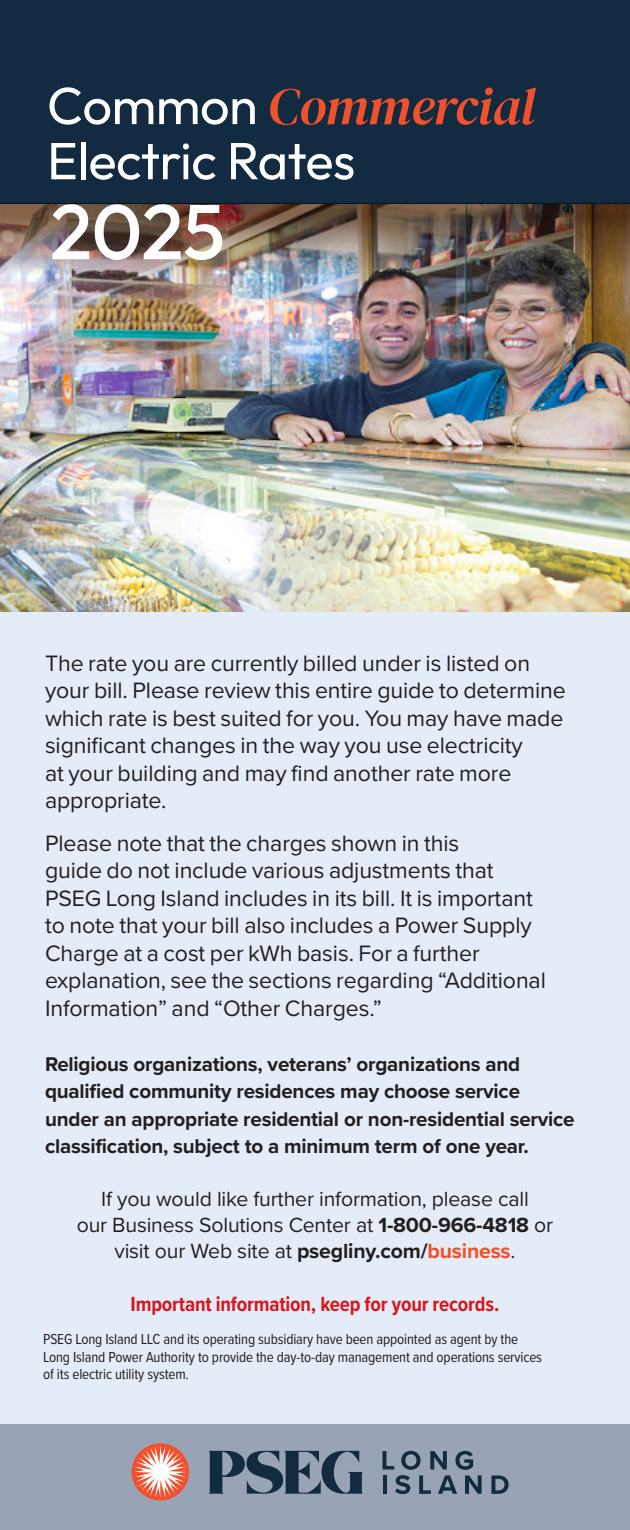
<style>
.page{position:relative;width:630px;height:1530px;background:#fff}
.page>*{position:absolute;margin:0;border:0;box-sizing:border-box;transform-origin:0 0}
._9pt_Reg_Cond{font:500 77.5px "Outfit";color:#fff}
._9pt_Reg_Cond-2{font:italic 52.25px "DM Serif Display";letter-spacing:-.01em;color:#f0502b}
._9pt_Reg_Cond-3{font:52.25px "Outfit";letter-spacing:-.01em;color:#fff}
._9pt_Reg_Cond-4{font:23px/27.5px "Proxima Nova";letter-spacing:-.005em;color:#231f20}
._9pt_Reg_Cond-5{font:21.25px/26.2px "Proxima Nova";letter-spacing:-.01em;color:#231f20;text-align:center}
._9pt_Reg_Cond-6{font:700 21.25px "Proxima Nova Cond";letter-spacing:-.01em;color:#d7171f}
._9pt_Reg_Cond-7{font:700 20.5px/27.5px "Proxima Nova";letter-spacing:-.01em;color:#231f20}
._8pt_Reg_Cond{font:15px/17.5px "Proxima Nova Cond";letter-spacing:-.01em;color:#231f20}
.s1{font-family:"Outfit";font-style:normal;color:#fff}
.s2{font-weight:700}
.s3{font-weight:700;color:#f0502b}
</style>
<div class="page">
<div style="left:0;top:1424px;width:630px;height:106px;background:#99a3b6"></div>
<div style="left:0;top:567px;width:630px;height:857px;background:#e4edf7"></div>
<img style="left:0;top:308px;width:630px;height:303px">
<div style="left:0;top:0;width:630px;height:203px;background:#122b40"></div>
<svg style="left:132px;top:1443px;width:57px;height:57px"></svg>
<svg style="left:134px;top:1446px;width:53px;height:52px;background:#ea9887"></svg>
<svg style="left:208px;top:1450px;width:155px;height:44px"></svg>
<svg style="left:383px;top:1451px;width:99px;height:43px"></svg>
<svg style="left:491px;top:1475px;width:18px;height:19px"></svg>
<img style="left:0;top:203px;width:630px;height:105px">
<p class="_9pt_Reg_Cond-2" style="left:47px;top:76px;width:489px"><span class="s1">Common</span> Commercial</p>
<p class="_9pt_Reg_Cond-3" style="left:47px;top:131px;width:310px">Electric Rates</p>
<p class="_9pt_Reg_Cond" style="left:50px;top:188px;width:176px">2025</p>
<p class="_9pt_Reg_Cond-4" style="left:45px;top:648px;width:522px">The rate you are currently billed under is listed on your bill. Please review this entire guide to determine which rate is best suited for you. You may have made signifiicant changes in the way you use electricity<br>at your building and may fiind another rate more appropriate.</p>
<p class="_9pt_Reg_Cond-4" style="left:45px;top:828px;width:502px">Please note that the charges shown in this<br>guide do not include various adjustments that PSEG Long Island includes in its bill. It is important to note that your bill also includes a Power Supply Charge at a cost per kWh basis. For a further explanation, see the sections regarding “Additional Information” and “Other Charges.”</p>
<p class="_9pt_Reg_Cond-7" style="left:45px;top:1050px;width:531px">Religious organizations, veterans’ organizations and qualifiied community residences may choose service under an appropriate residential or non-residential service classifiication, subject to a minimum term of one year.</p>
<p class="_9pt_Reg_Cond-5" style="left:77px;top:1185px;width:478px">If you would like further information, please call<br>our Business Solutions Center at <span class="s2">1-800-966-4818</span> or</p>
<p class="_9pt_Reg_Cond-5" style="left:114px;top:1237px;width:403px">visit our Web site at <span class="s2">psegliny.com/</span><span class="s3">business</span>.</p>
<p class="_9pt_Reg_Cond-6" style="left:131px;top:1288px;width:370px">Important information, keep for your records.</p>
<p class="_8pt_Reg_Cond" style="left:43px;top:1330px;width:500px">PSEG Long Island LLC and its operating subsidiary have been appointed as agent by the<br>Long Island Power Authority to provide the day-to-day management and operations services of its electric utility system.</p>
</div>
